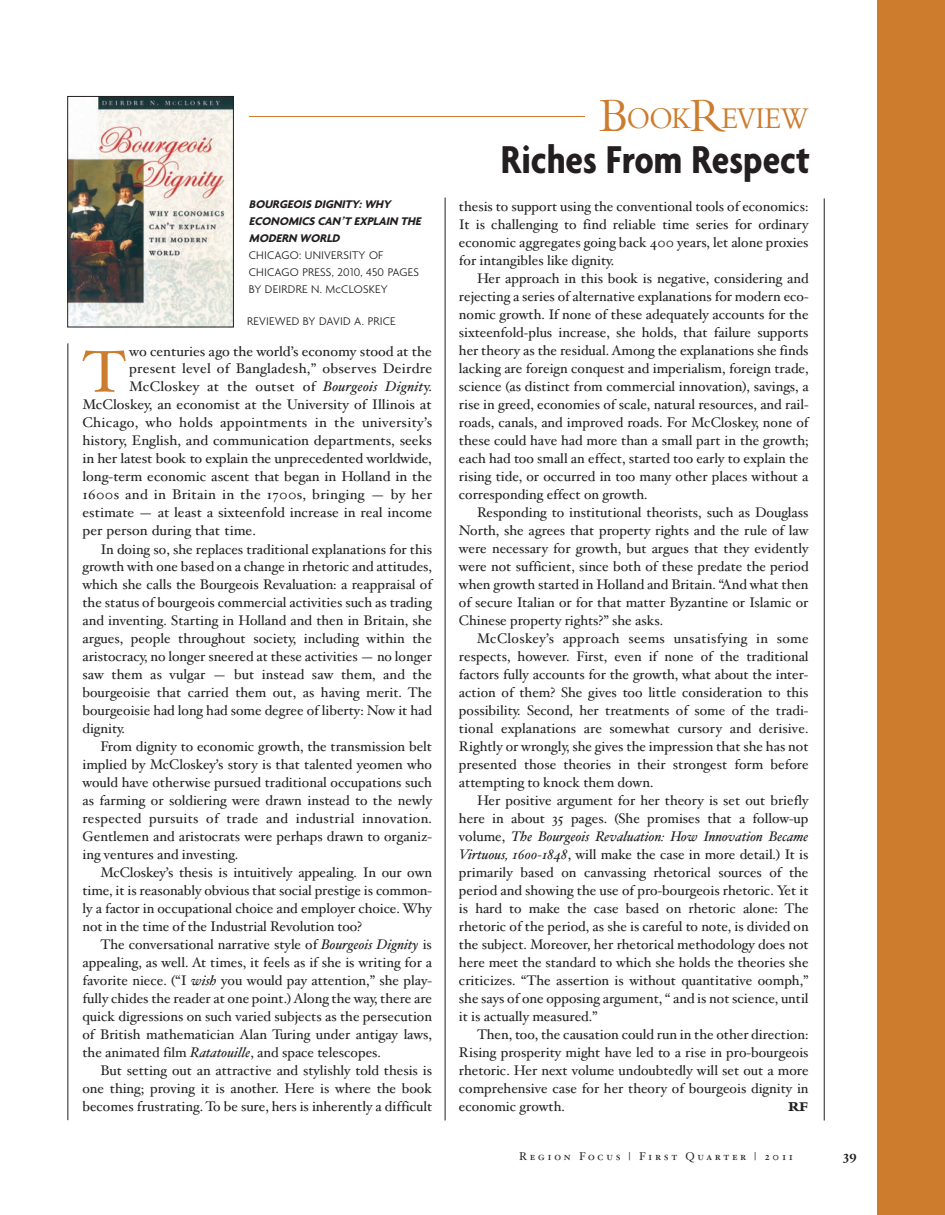
<style>
.page{position:relative;width:945px;height:1215px;background:#fff}
.page>*{position:absolute;margin:0;border:0;box-sizing:border-box;transform-origin:0 0}
.t1{font:58.95px "Hoefler Text";color:#cd7b2c}
.t2{font:700 condensed 42px "Agenda";color:#231f20}
.t3{font:31.5px "Bembo";letter-spacing:-.035em;color:#cd7b2c;scale:.9 1}
.t4{font:13.95px/18px "Hoefler Text";color:#231f20;text-align:justify}
.t5{font:13.95px "Hoefler Text";letter-spacing:.02em;color:#231f20}
.t6{font:800 13.95px "Bembo";color:#231f20}
.t7{font:700 13.5px "Hoefler Text";color:#231f20}
.t8{font:300 12px/17px "Agenda";letter-spacing:.015em;color:#231f20}
.t9{font:italic 700 12px/17px "Agenda";letter-spacing:-.005em;color:#231f20}
.t10{font:11.25px "Hoefler Text Roman Small Caps";letter-spacing:.24em;color:#231f20}
.s1{font-style:italic}
.s2{font-size:49.5px}
</style>
<div class="page">
<hr style="left:445px;top:198px;width:1px;height:922px;background:#231f20">
<hr style="left:824px;top:198px;width:1px;height:923px;background:#231f20">
<hr style="left:249px;top:116px;width:336px;height:1px;background:#cd7b2c">
<img style="left:70px;top:98px;width:162px;height:227px">
<div style="left:68px;top:96px;width:166px;height:231px;border:1px solid #231f20"></div>
<hr style="left:68px;top:343px;width:1px;height:777px;background:#231f20">
<div style="left:878px;top:0;width:67px;height:1215px;background:#cd7b2c"></div>
<p class="t9" style="left:249px;top:195px;width:175px">BOURGEOIS DIGNITY: WHY<br>ECONOMICS CAN’T EXPLAIN THE<br>MODERN WORLD</p>
<p class="t8" style="left:249px;top:246px;width:172px">CHICAGO: UNIVERSITY OF<br>CHICAGO PRESS, 2010, 450 PAGES<br>BY DEIRDRE N. McCLOSKEY</p>
<p class="t8" style="left:247px;top:313px;width:150px">REVIEWED BY DAVID A. PRICE</p>
<h1 class="t1" style="left:82px;top:337px;width:45px">T</h1>
<p class="t4" style="left:129px;top:342px;width:304px">wo centuries ago the world’s economy stood at the</p>
<p class="t5" style="left:129px;top:361px;width:305px">present level of Bangladesh,” observes Deirdre</p>
<p class="t5" style="left:129px;top:379px;width:304px">McCloskey at the outset of <span class="s1">Bourgeois Dignit</span>y.</p>
<p class="t4" style="left:83px;top:396px;width:351px">McCloskey, an economist at the University of Illinois at</p>
<p class="t5" style="left:83px;top:415px;width:351px">Chicago, who holds appointments in the university’s</p>
<p class="t4" style="left:83px;top:432px;width:351px">history, English, and communication departments, seeks</p>
<p class="t4" style="left:83px;top:450px;width:351px">in her latest book to explain the unprecedented worldwide,</p>
<p class="t4" style="left:83px;top:468px;width:351px">long-term economic ascent that began in Holland in the</p>
<p class="t5" style="left:83px;top:486px;width:351px">1600s and in Britain in the 1700s, bringing — by her</p>
<p class="t4" style="left:83px;top:504px;width:351px">estimate — at least a sixteenfold increase in real income</p>
<p class="t4" style="left:83px;top:522px;width:175px">per person during that time.</p>
<p class="t4" style="left:101px;top:540px;width:333px">In doing so, she replaces traditional explanations for this</p>
<p class="t4" style="left:82px;top:558px;width:351px">growth with one based on a change in rhetoric and attitudes,</p>
<p class="t4" style="left:82px;top:576px;width:351px">which she calls the Bourgeois Revaluation: a reappraisal of</p>
<p class="t4" style="left:82px;top:594px;width:351px">the status of bourgeois commercial activities such as trading</p>
<p class="t4" style="left:82px;top:612px;width:351px">and inventing. Starting in Holland and then in Britain, she</p>
<p class="t4" style="left:82px;top:630px;width:351px">argues, people throughout society, including within the</p>
<p class="t4" style="left:82px;top:648px;width:351px">aristocracy, no longer sneered at these activities — no longer</p>
<p class="t4" style="left:82px;top:666px;width:351px">saw them as vulgar — but instead saw them, and the</p>
<p class="t4" style="left:82px;top:684px;width:351px">bourgeoisie that carried them out, as having merit. The</p>
<p class="t4" style="left:82px;top:702px;width:351px">bourgeoisie had long had some degree of liberty: Now it had</p>
<p class="t4" style="left:82px;top:720px;width:44px">dignity.</p>
<p class="t4" style="left:101px;top:738px;width:333px">From dignity to economic growth, the transmission belt</p>
<p class="t4" style="left:82px;top:756px;width:351px">implied by McCloskey’s story is that talented yeomen who</p>
<p class="t4" style="left:82px;top:774px;width:351px">would have otherwise pursued traditional occupations such</p>
<p class="t4" style="left:82px;top:792px;width:351px">as farming or soldiering were drawn instead to the newly</p>
<p class="t5" style="left:82px;top:810px;width:351px">respected pursuits of trade and industrial innovation.</p>
<p class="t4" style="left:82px;top:828px;width:351px">Gentlemen and aristocrats were perhaps drawn to organiz-</p>
<p class="t4" style="left:82px;top:846px;width:157px">ing ventures and investing.</p>
<p class="t4" style="left:101px;top:864px;width:333px">McCloskey’s thesis is intuitively appealing. In our own</p>
<p class="t4" style="left:82px;top:882px;width:351px">time, it is reasonably obvious that social prestige is common-</p>
<p class="t4" style="left:82px;top:900px;width:351px">ly a factor in occupational choice and employer choice. Why</p>
<p class="t4" style="left:82px;top:918px;width:281px">not in the time of the Industrial Revolution too?</p>
<p class="t4" style="left:101px;top:936px;width:333px">The conversational narrative style of <span class="s1">Bourgeois Dignity</span> is</p>
<p class="t4" style="left:82px;top:954px;width:351px">appealing, as well. At times, it feels as if she is writing for a</p>
<p class="t4" style="left:82px;top:972px;width:351px">favorite niece. (“I <span class="s1">wish</span> you would pay attention,” she play-</p>
<p class="t4" style="left:82px;top:990px;width:351px">fully chides the reader at one point.) Along the way, there are</p>
<p class="t4" style="left:82px;top:1008px;width:351px">quick digressions on such varied subjects as the persecution</p>
<p class="t4" style="left:82px;top:1026px;width:351px">of British mathematician Alan Turing under antigay laws,</p>
<p class="t4" style="left:82px;top:1044px;width:300px">the animated film <span class="s1">Ratatouille</span>, and space telescopes.</p>
<p class="t4" style="left:101px;top:1062px;width:333px">But setting out an attractive and stylishly told thesis is</p>
<p class="t4" style="left:82px;top:1080px;width:351px">one thing; proving it is another. Here is where the book</p>
<p class="t4" style="left:82px;top:1098px;width:351px">becomes frustrating. To be sure, hers is inherently a difficult</p>
<h3 class="t3" style="left:600px;top:107px;width:234px"><span class="s2">B</span>OOK<span class="s2">R</span>EVIEW</h3>
<h2 class="t2" style="left:501px;top:134px;width:311px">Riches From Respect</h2>
<p class="t4" style="left:459px;top:198px;width:351px">thesis to support using the conventional tools of economics:<br>It is challenging to find reliable time series for ordinary economic aggregates going back 400 years, let alone proxies for intangibles like dignity.</p>
<p class="t4" style="left:459px;top:270px;width:351px;text-indent:18px">Her approach in this book is negative, considering and rejecting a series of alternative explanations for modern eco&shy;nomic growth. If none of these adequately accounts for the sixteenfold-plus increase, she holds, that failure supports her theory as the residual. Among the explanations she finds lacking are foreign conquest and imperialism, foreign trade, science (as distinct from commercial innovation), savings, a rise in greed, economies of scale, natural resources, and rail&shy;roads, canals, and improved roads. For McCloskey, none of these could have had more than a small part in the growth; each had too small an effect, started too early to explain the rising tide, or occurred in too many other places without a corresponding effect on growth.</p>
<p class="t4" style="left:459px;top:503px;width:351px;text-indent:18px">Responding to institutional theorists, such as Douglass North, she agrees that property rights and the rule of law were necessary for growth, but argues that they evidently were not sufficient, since both of these predate the period when growth started in Holland and Britain. “And what then of secure Italian or for that matter Byzantine or Islamic or Chinese property rights?” she asks.</p>
<p class="t4" style="left:459px;top:629px;width:351px;text-indent:18px">McCloskey’s approach seems unsatisfying in some respects, however. First, even if none of the traditional factors fully accounts for the growth, what about the inter&shy;action of them? She gives too little consideration to this possibility. Second, her treatments of some of the tradi&shy;tional explanations are somewhat cursory and derisive.<br>Rightly or wrongly, she gives the impression that she has not presented those theories in their strongest form before attempting to knock them down.</p>
<p class="t4" style="left:459px;top:791px;width:351px;text-indent:18px">Her positive argument for her theory is set out briefly here in about 35 pages. (She promises that a follow-up volume, <span class="s1">The Bourgeois Revaluation: How Innovation Became Virtuous, 1600-1848</span>, will make the case in more detail.) It is primarily based on canvassing rhetorical sources of the period and showing the use of pro-bourgeois rhetoric. Yet it is hard to make the case based on rhetoric alone: The rhetoric of the period, as she is careful to note, is divided on the subject. Moreover, her rhetorical methodology does not here meet the standard to which she holds the theories she criticizes. “The assertion is without quantitative oomph,” she says of one opposing argument, “ and is not science, until it is actually measured.”</p>
<p class="t4" style="left:459px;top:1025px;width:351px;text-indent:18px">Then, too, the causation could run in the other direction:<br>Rising prosperity might have led to a rise in pro-bourgeois rhetoric. Her next volume undoubtedly will set out a more comprehensive case for her theory of bourgeois dignity in economic growth.</p>
<p class="t6" style="left:788px;top:1102px;width:21px">RF</p>
<p class="t10" style="left:519px;top:1149px;width:276px">Region Focus | First Quarter | 2011</p>
<p class="t7" style="left:843px;top:1147px;width:15px">39</p>
</div>
